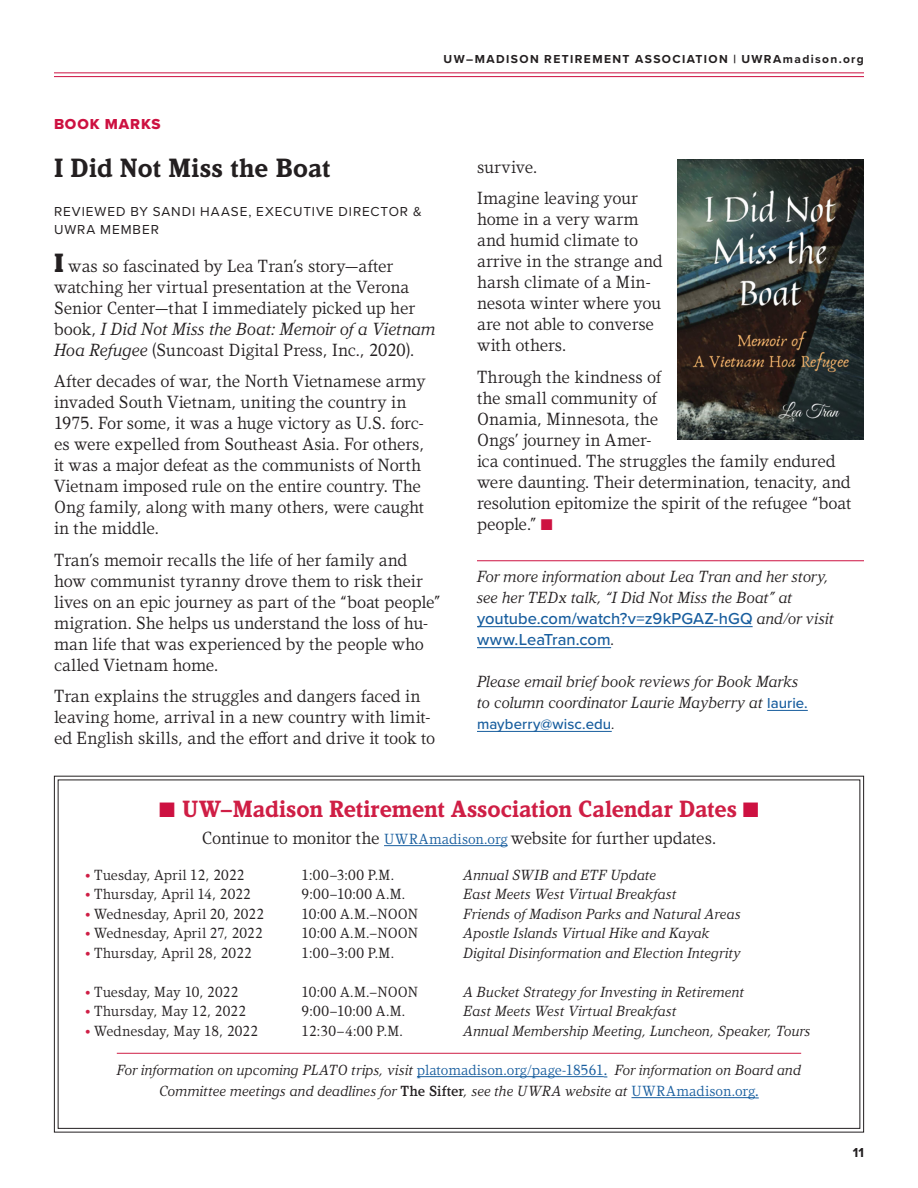
<style>
.page{position:relative;width:918px;height:1188px;background:#fff}
.page>*{position:absolute;margin:0;border:0;box-sizing:border-box;transform-origin:0 0}
.HED3-KandalBold-18-1{font:700 27px "Kandal";letter-spacing:.005em;color:#231f20}
.t1{font:700 24px "Kandal";letter-spacing:-.005em;color:#cf1e45}
.TEXTPLUS-Kandal-Book{font:18px/21px "Kandal";color:#231f20}
.FOLLOW-KandalBookIta{font:italic 16.5px/21px "Kandal";color:#231f20}
.TEXT-KandalBook-12-1{font:italic 15px/21px "Kandal";letter-spacing:.005em;color:#231f20;text-align:center}
.TEXT-KandalBook-12-1-2{font:15px "Kandal";letter-spacing:.01em;color:#231f20}
.FOLLOW-KandalBookIta-2{font:500 15px "Proxima Nova";letter-spacing:.005em;color:#175d9e}
.KICKER-ProximaBlk-Re{font:15px "Proxima Nova Extrabld";letter-spacing:.06em;color:#cd1141}
.BYLINE-ProximaReg-9{font:13.5px/18px "Proxima Nova";letter-spacing:.07em;color:#231f20}
.t2{font:700 13.5px "Proxima Nova";color:#231f20}
.t3{font:700 12px "Proxima Nova";letter-spacing:.115em;color:#231f20}
.s1{font-weight:900;font-size:27px}
.s2{font-style:italic}
.s3{color:#cd1141}
.s4{font-family:"Proxima Nova";font-weight:500;font-style:normal;color:#175d9e}
.s5{font-family:"Proxima Nova";font-weight:500;font-style:normal;font-size:15px;color:#175d9e}
.s6{font-family:"Kandal";font-weight:400;font-style:italic;color:#231f20}
.s7{font-size:15px;color:#175d9e}
.s8{color:#cf1e45}
.s9{font-style:normal;color:#175d9e}
.s10{font-weight:500;font-style:normal}
</style>
<div class="page">
<hr style="left:54px;top:72px;width:810px;height:1px;background:#cd1141">
<hr style="left:54px;top:76px;width:810px;height:1px;background:#cd1141">
<svg style="left:54px;top:775px;width:810px;height:358px"></svg>
<hr style="left:477px;top:560px;width:387px;height:1px;background:#cd1141">
<hr style="left:477px;top:626px;width:276px;height:1px;background:#175d9e">
<hr style="left:477px;top:647px;width:134px;height:1px;background:#175d9e">
<hr style="left:767px;top:710px;width:41px;height:1px;background:#175d9e">
<hr style="left:477px;top:731px;width:135px;height:1px;background:#175d9e">
<img style="left:677px;top:159px;width:187px;height:280px">
<p class="t3" style="left:444px;top:51px;width:422px">UW–MADISON RETIREMENT ASSOCIATION | UWRAmadison.org</p>
<p class="KICKER-ProximaBlk-Re" style="left:54px;top:113px;width:108px">BOOK MARKS</p>
<p class="HED3-KandalBold-18-1" style="left:54px;top:153px;width:278px">I Did Not Miss the Boat</p>
<p class="BYLINE-ProximaReg-9" style="left:54px;top:202px;width:369px">REVIEWED BY SANDI HAASE, EXECUTIVE DIRECTOR &amp;<br>UWRA MEMBER</p>
<p class="TEXTPLUS-Kandal-Book" style="left:54px;top:255px;width:383px"><span class="s1">I</span> was so fascinated by Lea Tran’s story—after watching her virtual presentation at the Verona Senior Center—that I immediately picked up her book, <span class="s2">I Did Not Miss the Boat: Memoir of a Vietnam Hoa Refugee</span> (Suncoast Digital Press, Inc., 2020).</p>
<p class="TEXTPLUS-Kandal-Book" style="left:54px;top:370px;width:373px">After decades of war, the North Vietnamese army invaded South Vietnam, uniting the country in 1975. For some, it was a huge victory as U.S. forc&shy;es were expelled from Southeast Asia. For others, it was a major defeat as the communists of North Vietnam imposed rule on the entire country. The Ong family, along with many others, were caught in the middle.</p>
<p class="TEXTPLUS-Kandal-Book" style="left:54px;top:549px;width:388px">Tran’s memoir recalls the life of her family and how communist tyranny drove them to risk their lives on an epic journey as part of the “boat people” migration. She helps us understand the loss of hu&shy;man life that was experienced by the people who called Vietnam home.</p>
<p class="TEXTPLUS-Kandal-Book" style="left:54px;top:685px;width:383px">Tran explains the struggles and dangers faced in leaving home, arrival in a new country with limit&shy;ed English skills, and the effort and drive it took to</p>
<p class="TEXTPLUS-Kandal-Book" style="left:477px;top:156px;width:62px">survive.</p>
<p class="TEXTPLUS-Kandal-Book" style="left:477px;top:188px;width:187px">Imagine leaving your home in a very warm and humid climate to arrive in the strange and harsh climate of a Min&shy;nesota winter where you are not able to converse with others.</p>
<p class="TEXTPLUS-Kandal-Book" style="left:477px;top:366px;width:376px">Through the kindness of<br>the small community of<br>Onamia, Minnesota, the<br>Ongs’ journey in Amer-<br>ica continued. The struggles the family endured were daunting. Their determination, tenacity, and resolution epitomize the spirit of the refugee “boat people.” <span class="s3">■</span></p>
<p class="FOLLOW-KandalBookIta" style="left:477px;top:566px;width:359px">For more information about Lea Tran and her story, see her TEDx talk, “I Did Not Miss the Boat” at <span class="s4">youtube.com/watch?v=z9kPGAZ-hGQ</span> and/or visit <span class="s4">www.LeaTran.com</span>.</p>
<p class="FOLLOW-KandalBookIta" style="left:477px;top:671px;width:332px">Please email brief book reviews for Book Marks to column coordinator Laurie Mayberry at <span class="s5">laurie.</span></p>
<p class="FOLLOW-KandalBookIta-2" style="left:477px;top:713px;width:140px">mayberry@wisc.edu<span class="s6">.</span></p>
<p class="t1" style="left:159px;top:795px;width:601px"><span class="s3">■</span> UW–Madison Retirement Association Calendar Dates <span class="s3">■</span></p>
<p class="TEXTPLUS-Kandal-Book" style="left:202px;top:827px;width:516px">Continue to monitor the <span class="s7">UWRAmadison.org</span> website for further updates.</p>
<p class="TEXT-KandalBook-12-1-2" style="left:86px;top:866px;width:160px"><span class="s8">•</span> Tuesday, April 12, 2022</p>
<p class="TEXT-KandalBook-12-1-2" style="left:301px;top:866px;width:94px">1:00–3:00 P.M.</p>
<p class="TEXT-KandalBook-12-1" style="left:464px;top:864px;width:194px">Annual SWIB and ETF Update</p>
<p class="TEXT-KandalBook-12-1-2" style="left:86px;top:886px;width:167px"><span class="s8">•</span> Thursday, April 14, 2022</p>
<p class="TEXT-KandalBook-12-1-2" style="left:301px;top:886px;width:105px">9:00–10:00 A.M.</p>
<p class="TEXT-KandalBook-12-1" style="left:464px;top:884px;width:215px">East Meets West Virtual Breakfast</p>
<p class="TEXT-KandalBook-12-1-2" style="left:86px;top:905px;width:180px"><span class="s8">•</span> Wednesday, April 20, 2022</p>
<p class="TEXT-KandalBook-12-1-2" style="left:301px;top:905px;width:118px">10:00 A.M.–NOON</p>
<p class="TEXT-KandalBook-12-1" style="left:464px;top:903px;width:279px">Friends of Madison Parks and Natural Areas</p>
<p class="TEXT-KandalBook-12-1-2" style="left:86px;top:925px;width:179px"><span class="s8">•</span> Wednesday, April 27, 2022</p>
<p class="TEXT-KandalBook-12-1-2" style="left:301px;top:925px;width:118px">10:00 A.M.–NOON</p>
<p class="TEXT-KandalBook-12-1" style="left:464px;top:923px;width:248px">Apostle Islands Virtual Hike and Kayak</p>
<p class="TEXT-KandalBook-12-1-2" style="left:86px;top:944px;width:168px"><span class="s8">•</span> Thursday, April 28, 2022</p>
<p class="TEXT-KandalBook-12-1-2" style="left:301px;top:944px;width:94px">1:00–3:00 P.M.</p>
<p class="TEXT-KandalBook-12-1" style="left:464px;top:942px;width:279px">Digital Disinformation and Election Integrity</p>
<p class="TEXT-KandalBook-12-1-2" style="left:86px;top:983px;width:154px"><span class="s8">•</span> Tuesday, May 10, 2022</p>
<p class="TEXT-KandalBook-12-1-2" style="left:301px;top:983px;width:118px">10:00 A.M.–NOON</p>
<p class="TEXT-KandalBook-12-1" style="left:464px;top:981px;width:282px">A Bucket Strategy for Investing in Retirement</p>
<p class="TEXT-KandalBook-12-1-2" style="left:86px;top:1003px;width:162px"><span class="s8">•</span> Thursday, May 12, 2022</p>
<p class="TEXT-KandalBook-12-1-2" style="left:301px;top:1003px;width:105px">9:00–10:00 A.M.</p>
<p class="TEXT-KandalBook-12-1" style="left:464px;top:1001px;width:215px">East Meets West Virtual Breakfast</p>
<p class="TEXT-KandalBook-12-1-2" style="left:86px;top:1022px;width:174px"><span class="s8">•</span> Wednesday, May 18, 2022</p>
<p class="TEXT-KandalBook-12-1-2" style="left:301px;top:1022px;width:103px">12:30–4:00 P.M.</p>
<p class="TEXT-KandalBook-12-1" style="left:464px;top:1020px;width:349px">Annual Membership Meeting, Luncheon, Speaker, Tours</p>
<p class="TEXT-KandalBook-12-1" style="left:117px;top:1059px;width:686px">For information on upcoming PLATO trips, visit <span class="s9">platomadison.org/page-18561</span><span class="s4">.</span> For information on Board and<br>Committee meetings and deadlines for <span class="s10">The Sifter</span>, see the UWRA website at <span class="s9">UWRAmadison.org</span><span class="s4">.</span></p>
<p class="t2" style="left:853px;top:1142px;width:13px">11</p>
</div>
